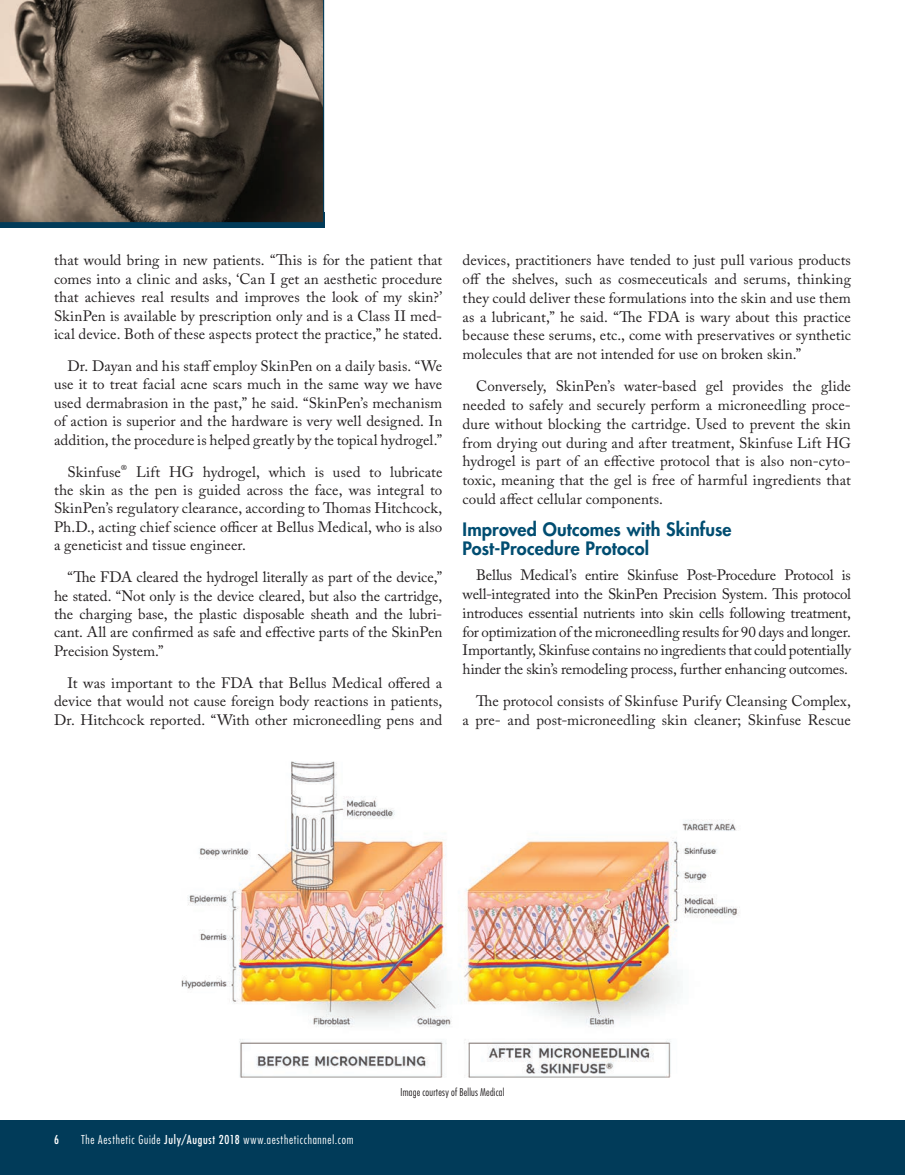
<style>
.page{position:relative;width:905px;height:1175px;background:#fff}
.page>*{position:absolute;margin:0;border:0;box-sizing:border-box;transform-origin:0 0}
.t1{font:800 18px/18.8px "Futura Std";letter-spacing:.01em;color:#004d71}
.t2{font:15px/18.5px "Adobe Caslon Pro";letter-spacing:.005em;color:#231f20;text-align:justify}
.t3{font:300 condensed 12px "Futura Std";letter-spacing:.06em;color:#fff}
.t4{font:condensed 12px "Futura Std";color:#fff}
.t5{font:300 condensed 10.5px "Futura Std";letter-spacing:.02em;color:#231f20}
.s1{font-weight:400}
</style>
<div class="page">
<div style="left:0;top:1120px;width:904px;height:54px;background:#013b59"></div>
<div style="left:0;top:212px;width:324px;height:16px;background:#013b59"></div>
<svg style="left:0;top:0;width:324px;height:223px;background:#665b4f"></svg>
<img style="left:181px;top:761px;width:559px;height:316px">
<p class="t2" style="left:54px;top:251px;width:390px">that would bring in new patients. “This is for the patient that comes into a clinic and asks, ‘Can I get an aesthetic procedure that achieves real results and improves the look of my skin?’ SkinPen is available by prescription only and is a Class II med&shy;ical device. Both of these aspects protect the practice,” he stated.</p>
<p class="t2" style="left:54px;top:356px;width:390px;text-indent:14px">Dr. Dayan and his staff employ SkinPen on a daily basis. “We use it to treat facial acne scars much in the same way we have used dermabrasion in the past,” he said. “SkinPen’s mechanism of action is superior and the hardware is very well designed. In addition, the procedure is helped greatly by the topical hydrogel.”</p>
<p class="t2" style="left:54px;top:462px;width:390px;text-indent:14px">Skinfuse<sup>®</sup> Lift HG hydrogel, which is used to lubricate the skin as the pen is guided across the face, was integral to SkinPen’s regulatory clearance, according to Thomas Hitchcock, Ph.D., acting chief science officer at Bellus Medical, who is also a geneticist and tissue engineer.</p>
<p class="t2" style="left:54px;top:568px;width:390px;text-indent:14px">“The FDA cleared the hydrogel literally as part of the device,” he stated. “Not only is the device cleared, but also the cartridge, the charging base, the plastic disposable sheath and the lubri&shy;cant. All are confirmed as safe and effective parts of the SkinPen Precision System.”</p>
<p class="t2" style="left:54px;top:673px;width:390px;text-indent:14px">It was important to the FDA that Bellus Medical offered a device that would not cause foreign body reactions in patients, Dr. Hitchcock reported. “With other microneedling pens and</p>
<p class="t2" style="left:462px;top:251px;width:390px">devices, practitioners have tended to just pull various products off the shelves, such as cosmeceuticals and serums, thinking they could deliver these formulations into the skin and use them as a lubricant,” he said. “The FDA is wary about this practice because these serums, etc., come with preservatives or synthetic molecules that are not intended for use on broken skin.”</p>
<p class="t2" style="left:462px;top:377px;width:390px;text-indent:13px">Conversely, SkinPen’s water-based gel provides the glide needed to safely and securely perform a microneedling proce&shy;dure without blocking the cartridge. Used to prevent the skin from drying out during and after treatment, Skinfuse Lift HG hydrogel is part of an effective protocol that is also non-cyto&shy;toxic, meaning that the gel is free of harmful ingredients that could affect cellular components.</p>
<p class="t1" style="left:462px;top:520px;width:270px">Improved Outcomes with Skinfuse<br>Post-Procedure Protocol</p>
<p class="t2" style="left:462px;top:565px;width:390px;text-indent:14px">Bellus Medical’s entire Skinfuse Post-Procedure Protocol is well-integrated into the SkinPen Precision System. This protocol introduces essential nutrients into skin cells following treatment, for optimization of the microneedling results for 90 days and longer.<br>Importantly, Skinfuse contains no ingredients that could potentially hinder the skin’s remodeling process, further enhancing outcomes.</p>
<p class="t2" style="left:462px;top:691px;width:390px;text-align:right">The protocol consists of Skinfuse Purify Cleansing Complex,<br>a pre- and post-microneedling skin cleaner; Skinfuse Rescue</p>
<p class="t4" style="left:54px;top:1132px;width:6px">6</p>
<p class="t3" style="left:81px;top:1132px;width:274px">The Aesthetic Guide <span class="s1">July/August 2018</span> www.aestheticchannel.com</p>
<p class="t5" style="left:400px;top:1086px;width:105px">Image courtesy of Bellus Medical</p>
</div>
